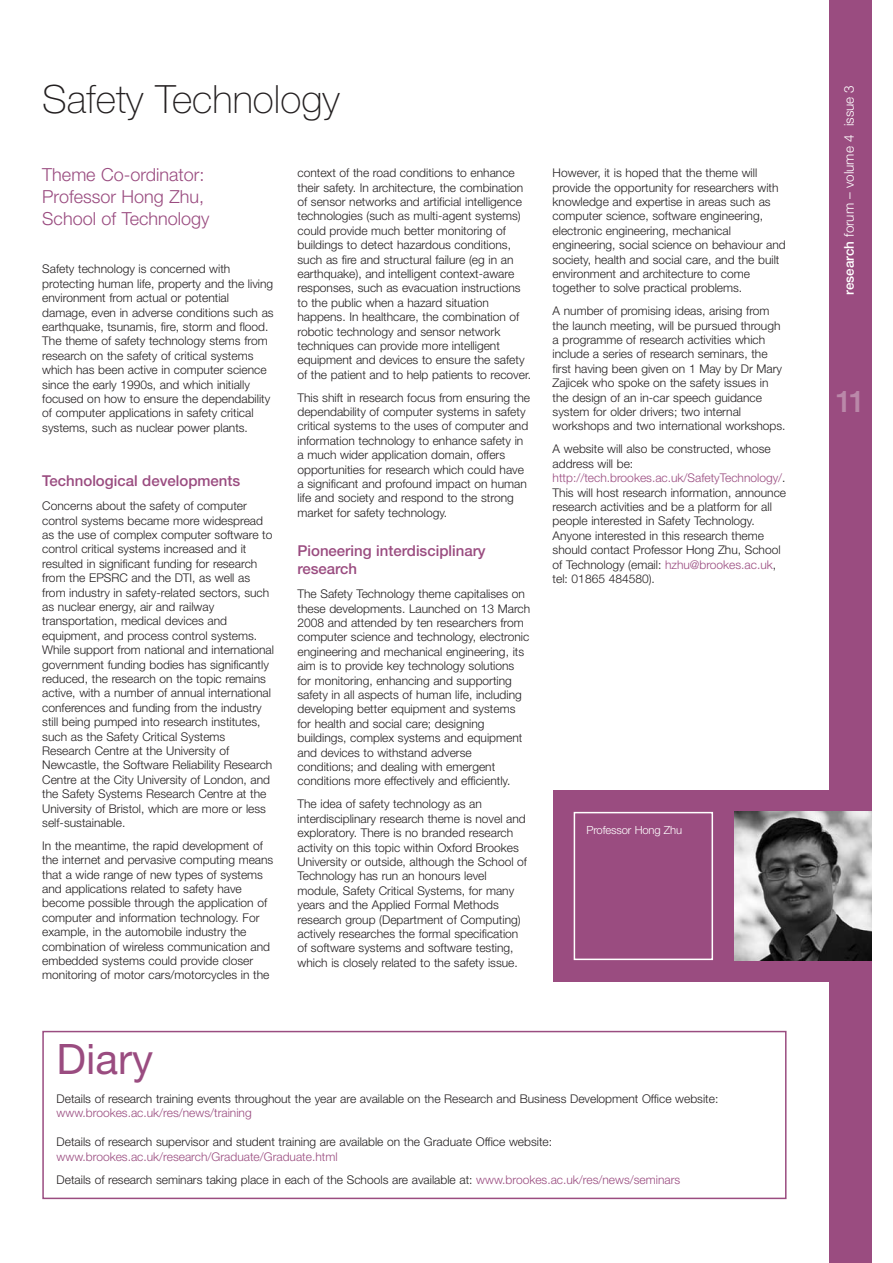
<style>
.page{position:relative;width:893px;height:1263px;background:#fff}
.page>*{position:absolute;margin:0;border:0;box-sizing:border-box;transform-origin:0 0}
.t1{font:42px "Helvetica Neue";color:#9a4c80}
.t2{font:100 39px "Helvetica Neue";color:#231f20}
.t3{font:500 30px "Helvetica Neue";color:#ba88a9}
.t4{font:300 18px/21.6px "Helvetica Neue";color:#9a4c80}
.t5{font:500 15px/18px "Helvetica Neue";color:#9a4c80}
.t6{font:300 13.5px "Helvetica Neue";color:#fff}
.t7{font:300 12px/14.4px "Helvetica Neue";color:#231f20}
.t8{font:300 12px/23px "Helvetica Neue";color:#9a4c80}
.t9{font:300 11.25px "Helvetica Neue";letter-spacing:-.01em;color:#fff}
.s1{color:#9a4c80}
.s2{color:#231f20}
.s3{font-weight:500}
</style>
<div class="page">
<div style="left:829px;top:0;width:42px;height:1263px;background:#9a4c80"></div>
<div style="left:42px;top:1031px;width:744px;height:168px;border:2px solid #9a4c80"></div>
<div style="left:553px;top:790px;width:318px;height:192px;background:#9a4c80"></div>
<div style="left:574px;top:812px;width:139px;height:148px;border:2px solid #fff"></div>
<img style="left:734px;top:812px;width:137px;height:148px">
<h2 class="t2" style="left:42px;top:85px;width:299px">Safety Technology</h2>
<h3 class="t4" style="left:42px;top:166px;width:169px">Theme Co-ordinator:<br>Professor Hong Zhu,<br>School of Technology</h3>
<p class="t7" style="left:42px;top:263px;width:233px">Safety technology is concerned with protecting human life, property and the living environment from actual or potential damage, even in adverse conditions such as earthquake, tsunamis, fire, storm and flood.<br>The theme of safety technology stems from research on the safety of critical systems which has been active in computer science since the early 1990s, and which initially focused on how to ensure the dependability of computer applications in safety critical systems, such as nuclear power plants.</p>
<p class="t5" style="left:42px;top:473px;width:199px">Technological developments</p>
<p class="t7" style="left:42px;top:500px;width:233px">Concerns about the safety of computer control systems became more widespread as the use of complex computer software to control critical systems increased and it resulted in significant funding for research from the EPSRC and the DTI, as well as from industry in safety-related sectors, such as nuclear energy, air and railway transportation, medical devices and equipment, and process control systems.<br>While support from national and international government funding bodies has significantly reduced, the research on the topic remains active, with a number of annual international conferences and funding from the industry still being pumped into research institutes, such as the Safety Critical Systems Research Centre at the University of Newcastle, the Software Reliability Research Centre at the City University of London, and the Safety Systems Research Centre at the University of Bristol, which are more or less self-sustainable.</p>
<p class="t7" style="left:42px;top:840px;width:232px">In the meantime, the rapid development of the internet and pervasive computing means that a wide range of new types of systems and applications related to safety have become possible through the application of computer and information technology. For example, in the automobile industry the combination of wireless communication and embedded systems could provide closer monitoring of motor cars/motorcycles in the</p>
<p class="t7" style="left:297px;top:167px;width:235px">context of the road conditions to enhance their safety. In architecture, the combination of sensor networks and artificial intelligence technologies (such as multi-agent systems) could provide much better monitoring of buildings to detect hazardous conditions, such as fire and structural failure (eg in an earthquake), and intelligent context-aware responses, such as evacuation instructions to the public when a hazard situation happens. In healthcare, the combination of robotic technology and sensor network techniques can provide more intelligent equipment and devices to ensure the safety of the patient and to help patients to recover.</p>
<p class="t7" style="left:297px;top:391px;width:234px">This shift in research focus from ensuring the dependability of computer systems in safety critical systems to the uses of computer and information technology to enhance safety in a much wider application domain, offers opportunities for research which could have a significant and profound impact on human life and society and respond to the strong market for safety technology.</p>
<p class="t5" style="left:297px;top:543px;width:190px">Pioneering interdisciplinary research</p>
<p class="t7" style="left:297px;top:588px;width:234px">The Safety Technology theme capitalises on these developments. Launched on 13 March 2008 and attended by ten researchers from computer science and technology, electronic engineering and mechanical engineering, its aim is to provide key technology solutions for monitoring, enhancing and supporting safety in all aspects of human life, including developing better equipment and systems for health and social care; designing buildings, complex systems and equipment and devices to withstand adverse conditions; and dealing with emergent conditions more effectively and efficiently.</p>
<p class="t7" style="left:297px;top:798px;width:231px">The idea of safety technology as an interdisciplinary research theme is novel and exploratory. There is no branded research activity on this topic within Oxford Brookes University or outside, although the School of Technology has run an honours level module, Safety Critical Systems, for many years and the Applied Formal Methods research group (Department of Computing) actively researches the formal specification of software systems and software testing, which is closely related to the safety issue.</p>
<p class="t7" style="left:553px;top:167px;width:235px">However, it is hoped that the theme will provide the opportunity for researchers with knowledge and expertise in areas such as computer science, software engineering, electronic engineering, mechanical engineering, social science on behaviour and society, health and social care, and the built environment and architecture to come together to solve practical problems.</p>
<p class="t7" style="left:553px;top:305px;width:234px">A number of promising ideas, arising from the launch meeting, will be pursued through a programme of research activities which include a series of research seminars, the first having been given on 1 May by Dr Mary Zajicek who spoke on the safety issues in the design of an in-car speech guidance system for older drivers; two internal workshops and two international workshops.</p>
<p class="t7" style="left:553px;top:443px;width:235px">A website will also be constructed, whose address will be: <span class="s1">http://tech.brookes.ac.uk/SafetyTechnology/</span>.<br>This will host research information, announce research activities and be a platform for all people interested in Safety Technology.<br>Anyone interested in this research theme should contact Professor Hong Zhu, School of Technology (email: <span class="s1">hzhu@brookes.ac.uk</span>, tel: 01865 484580).</p>
<p class="t9" style="left:586px;top:826px;width:97px">Professor Hong Zhu</p>
<h1 class="t1" style="left:57px;top:1044px;width:98px">Diary</h1>
<p class="t7" style="left:57px;top:1093px;width:663px">Details of research training events throughout the year are available on the Research and Business Development Office website:</p>
<p class="t8" style="left:57px;top:1103px;width:197px">www.brookes.ac.uk/res/news/training</p>
<p class="t7" style="left:57px;top:1136px;width:497px">Details of research supervisor and student training are available on the Graduate Office website:</p>
<p class="t8" style="left:57px;top:1146px;width:625px">www.brookes.ac.uk/research/Graduate/Graduate.html<br><span class="s2">Details of research seminars taking place in each of the Schools are available at:</span> www.brookes.ac.uk/res/news/seminars</p>
<p class="t6" style="left:844px;top:295px;width:211px;rotate:-90deg"><span class="s3">research</span> forum – volume 4 issue 3</p>
<h3 class="t3" style="left:835px;top:390px;width:32px">11</h3>
</div>
